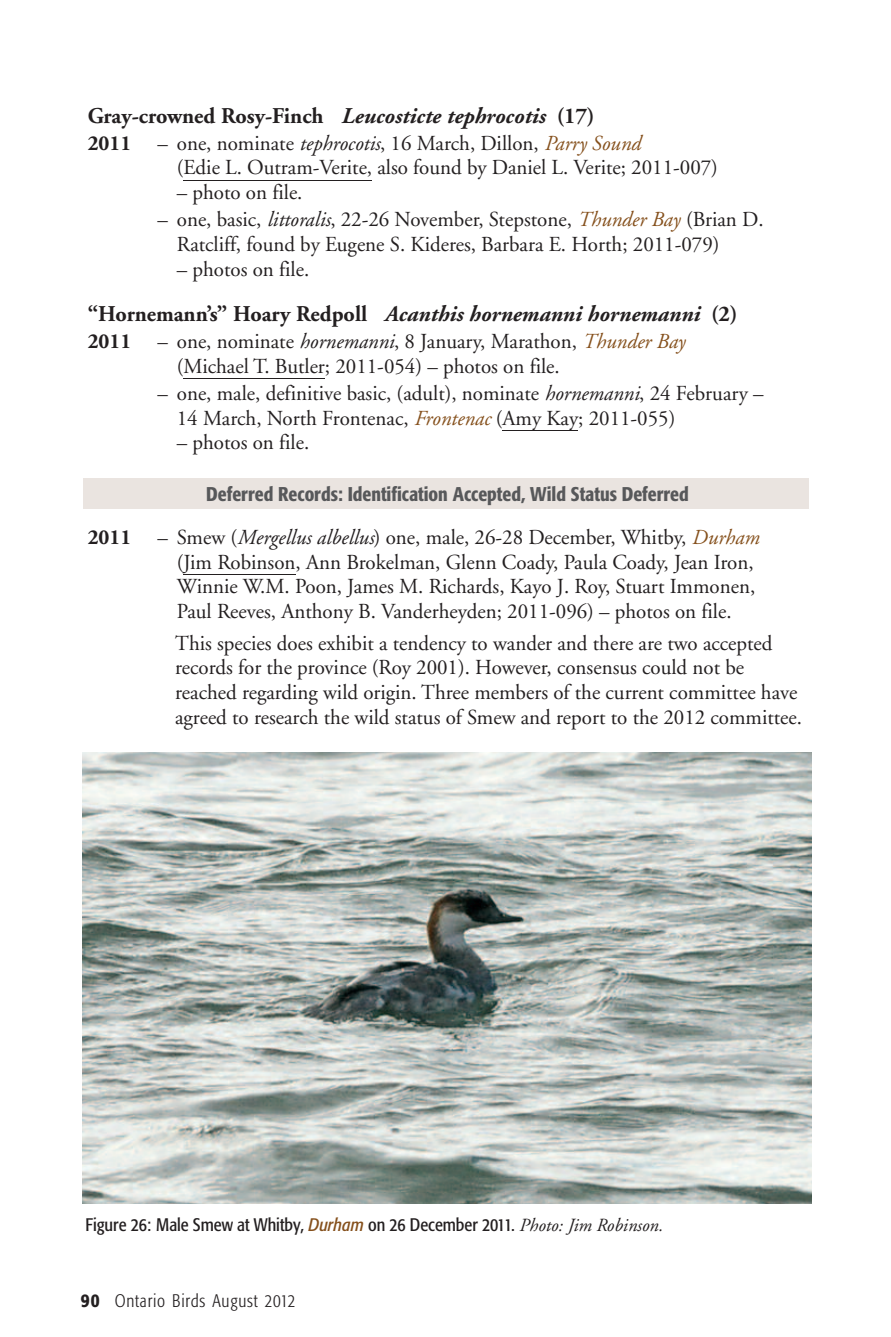
<style>
.page{position:relative;width:891px;height:1337px;background:#fff}
.page>*{position:absolute;margin:0;border:0;box-sizing:border-box;transform-origin:0 0}
.t1{font:700 22.5px "Adobe Garamond";color:#231f20}
.t2{font:21.38px/24.8px "Adobe Garamond";color:#231f20}
.t3{font:500 condensed 19.8px "Formata";color:#57585a}
.t4{font:condensed 18px "Formata";color:#231f20}
.t5{font:300 condensed 18px "Formata";letter-spacing:.045em;color:#231f20}
.s1{font-style:italic}
.s2{font-weight:700}
.s3{font-style:italic;color:#85501c}
.s4{font-family:"Adobe Garamond";font-style:italic;font-stretch:normal;font-size:18.45px}
.s5{font-weight:500;font-size:19.12px}
</style>
<div class="page">
<div style="left:83px;top:479px;width:725px;height:29px;background:#eae4e0"></div>
<img style="left:82px;top:753px;width:729px;height:450px">
<hr style="left:184px;top:180px;width:188px;height:1px;background:#231f20">
<hr style="left:184px;top:378px;width:141px;height:1px;background:#231f20">
<hr style="left:503px;top:430px;width:75px;height:1px;background:#231f20">
<hr style="left:184px;top:574px;width:112px;height:1px;background:#231f20">
<p class="t1" style="left:88px;top:107px;width:508px">Gray-crowned Rosy-Finch <span class="s1">Leucosticte tephrocotis</span> (17)</p>
<p class="t2" style="left:177px;top:132px;width:543px;text-indent:-89px"><span class="s2">2011</span> – one, nominate <span class="s1">tephrocotis</span>, 16 March, Dillon, <span class="s3">Parry Sound<br></span>(Edie L. Outram-Verite, also found by Daniel L. Verite; 2011-007)</p>
<p class="t2" style="left:177px;top:182px;width:127px">– photo on file.</p>
<p class="t2" style="left:177px;top:209px;width:588px;text-indent:-19px">– one, basic, <span class="s1">littoralis</span>, 22-26 November, Stepstone, <span class="s3">Thunder Bay</span> (Brian D.<br>Ratcliff, found by Eugene S. Kideres, Barbara E. Horth; 2011-079)</p>
<p class="t2" style="left:177px;top:258px;width:134px">– photos on file.</p>
<p class="t1" style="left:88px;top:305px;width:651px">“Hornemann’s” Hoary Redpoll <span class="s1">Acanthis hornemanni hornemanni</span> (2)</p>
<p class="t2" style="left:177px;top:331px;width:510px;text-indent:-89px"><span class="s2">2011</span> – one, nominate <span class="s1">hornemanni</span>, 8 January, Marathon, <span class="s3">Thunder Bay </span>(Michael T. Butler; 2011-054) – photos on file.</p>
<p class="t2" style="left:177px;top:382px;width:588px;text-indent:-19px">– one, male, definitive basic, (adult), nominate <span class="s1">hornemanni</span>, 24 February –<br>14 March, North Frontenac, <span class="s3">Frontenac</span> (Amy Kay; 2011-055)</p>
<p class="t2" style="left:177px;top:432px;width:134px">– photos on file.</p>
<p class="t3" style="left:206px;top:486px;width:484px">Deferred Records: Identification Accepted, Wild Status Deferred</p>
<p class="t2" style="left:177px;top:526px;width:584px;text-indent:-89px"><span class="s2">2011</span> – Smew (<span class="s1">Mergellus albellus</span>) one, male, 26-28 December, Whitby, <span class="s3">Durham </span>(Jim Robinson, Ann Brokelman, Glenn Coady, Paula Coady, Jean Iron, Winnie W.M. Poon, James M. Richards, Kayo J. Roy, Stuart Immonen, Paul Reeves, Anthony B. Vanderheyden; 2011-096) – photos on file.</p>
<p class="t2" style="left:175px;top:632px;width:628px">This species does exhibit a tendency to wander and there are two accepted records for the province (Roy 2001). However, consensus could not be reached regarding wild origin. Three members of the current committee have agreed to research the wild status of Smew and report to the 2012 committee.</p>
<p class="t4" style="left:86px;top:1217px;width:579px">Figure 26: Male Smew at Whitby, <span class="s3">Durham</span> on 26 December 2011. <span class="s4">Photo: Jim Robinson.</span></p>
<p class="t5" style="left:81px;top:1293px;width:216px"><span class="s5">90</span> Ontario Birds August 2012</p>
</div>
